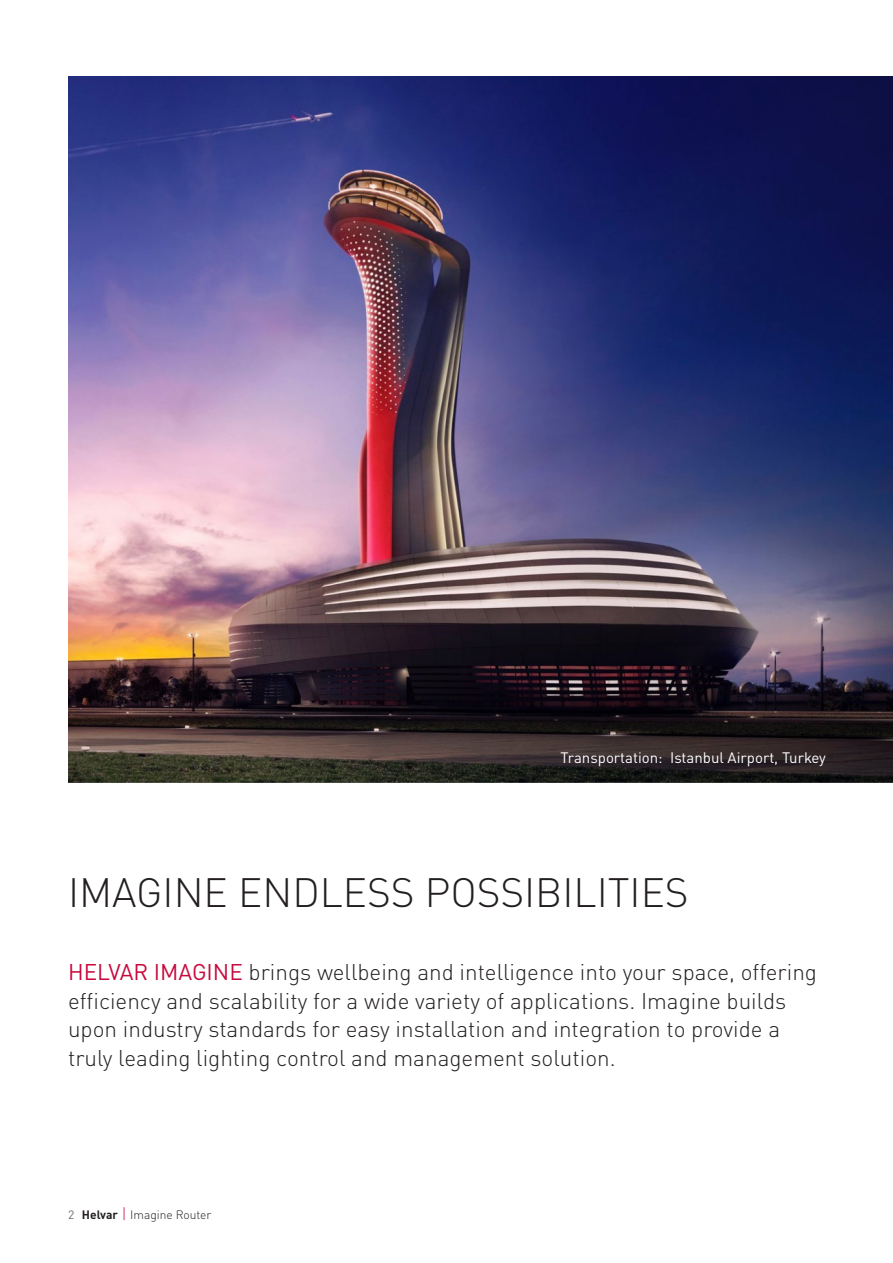
<style>
.page{position:relative;width:893px;height:1263px;background:#fff}
.page>*{position:absolute;margin:0;border:0;box-sizing:border-box;transform-origin:0 0}
.t1{font:300 40.5px "DIN Pro";color:#231f20}
.t2{font:300 22.5px/28.5px "DIN Pro";color:#231f20}
.t3{font:15px "DIN Pro";color:#fff}
.t4{font:300 12px "DIN Pro";color:#231f20}
.s1{font-weight:400;color:#c80b3e}
.s2{font-weight:400;color:#6c6d70}
.s3{font-weight:700}
.s4{font-size:15px;color:#c80b3e}
</style>
<div class="page">
<img style="left:68px;top:76px;width:825px;height:706px">
<p class="t3" style="left:561px;top:746px;width:267px">Transportation: Istanbul Airport, Turkey</p>
<p class="t1" style="left:68px;top:861px;width:622px">IMAGINE ENDLESS POSSIBILITIES</p>
<p class="t2" style="left:68px;top:956px;width:750px"><span class="s1">HELVAR IMAGINE</span> brings wellbeing and intelligence into your space, offering efficiency and scalability for a wide variety of applications. Imagine builds upon industry standards for easy installation and integration to provide a truly leading lighting control and management solution.</p>
<p class="t4" style="left:68px;top:1205px;width:145px"><span class="s2">2</span> <span class="s3">Helvar</span> <span class="s4">|</span> Imagine Router</p>
</div>
